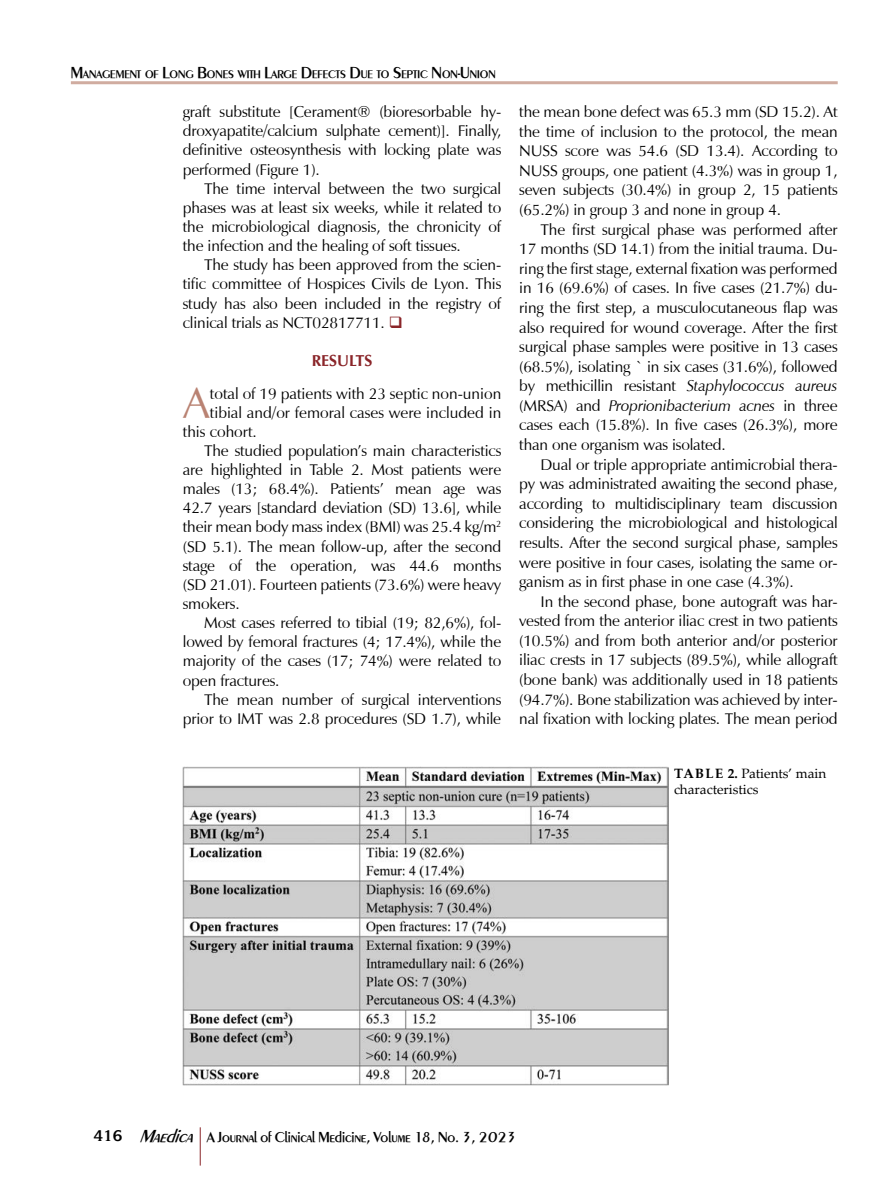
<style>
.page{position:relative;width:893px;height:1191px;background:#fff}
.page>*{position:absolute;margin:0;border:0;box-sizing:border-box;transform-origin:0 0}
.t1{font:43.35px "Z Humanist Normal";color:#b98272}
.t2{font:700 16.2px "Z Humanist";color:#8a2529}
.t3{font:15.75px/19.6px "Z Humanist Normal";letter-spacing:-.01em;color:#000;text-align:justify}
.t4{font:italic 15.75px "Z Humanist";letter-spacing:-.01em;color:#000}
.t5{font:500 15px "Peinaud";letter-spacing:-.005em;color:#000}
.t6{font:13.5px/16.2px "Palatino Linotype";color:#000}
.t7{font:500 11.55px "Peinaud";color:#000}
.s1{font-size:16.5px}
.s2{color:#8a2529}
.s3{font-family:"Z Humanist";font-style:italic}
.s4{font-family:"Z Humanist Normal";font-style:normal}
.s5{font-weight:700}
.s6{font-family:"Korina";font-weight:700}
.s7{font-style:italic;font-size:18px}
</style>
<div class="page">
<hr style="left:71px;top:81px;width:767px;height:3px;background:#d0aca0">
<hr style="left:200px;top:1127px;width:1px;height:38px;background:#8a2529">
<img style="left:183px;top:766px;width:486px;height:319px">
<p class="t7" style="left:71px;top:67px;width:426px"><span class="s1">M</span>ANAGEMENT OF <span class="s1">L</span>ONG <span class="s1">B</span>ONES WITH <span class="s1">L</span>ARGE <span class="s1">D</span>EFECTS <span class="s1">D</span>UE TO <span class="s1">S</span>EPTIC <span class="s1">N</span>ON<span class="s1">-U</span>NION</p>
<p class="t3" style="left:183px;top:102px;width:320px;line-height:19.2px">graft substitute [Cerament® (bioresorbable hy&shy;droxyapatite/calcium sulphate cement)]. Finally, definitive osteosynthesis with locking plate was performed (Figure 1).</p>
<p class="t3" style="left:183px;top:179px;width:320px;line-height:19.2px;text-indent:21px">The time interval between the two surgical phases was at least six weeks, while it related to the microbiological diagnosis, the chronicity of the infection and the healing of soft tissues.</p>
<p class="t3" style="left:183px;top:255px;width:320px;line-height:19.2px;text-indent:21px">The study has been approved from the scien&shy;tific committee of Hospices Civils de Lyon. This study has also been included in the registry of clinical trials as NCT02817711. <span class="s2">❑</span></p>
<p class="t2" style="left:312px;top:351px;width:62px">RESULTS</p>
<h1 class="t1" style="left:183px;top:377px;width:28px">A</h1>
<p class="t3" style="left:210px;top:384px;width:293px">total of 19 patients with 23 septic non-union</p>
<p class="t3" style="left:210px;top:402px;width:293px">tibial and/or femoral cases were included in</p>
<p class="t3" style="left:183px;top:422px;width:76px">this cohort.</p>
<p class="t3" style="left:204px;top:441px;width:299px">The studied population’s main characteristics</p>
<p class="t3" style="left:183px;top:460px;width:320px">are highlighted in Table 2. Most patients were</p>
<p class="t3" style="left:183px;top:479px;width:320px">males (13; 68.4%). Patients’ mean age was</p>
<p class="t3" style="left:183px;top:498px;width:320px">42.7 years [standard deviation (SD) 13.6], while</p>
<p class="t3" style="left:183px;top:517px;width:320px">their mean body mass index (BMI) was 25.4 kg/m<sup>2</sup></p>
<p class="t3" style="left:183px;top:536px;width:320px">(SD 5.1). The mean follow-up, after the second</p>
<p class="t3" style="left:183px;top:556px;width:320px">stage of the operation, was 44.6 months</p>
<p class="t3" style="left:183px;top:575px;width:320px">(SD 21.01). Fourteen patients (73.6%) were heavy</p>
<p class="t3" style="left:183px;top:594px;width:58px">smokers.</p>
<p class="t3" style="left:204px;top:613px;width:299px">Most cases referred to tibial (19; 82,6%), fol-</p>
<p class="t3" style="left:183px;top:632px;width:320px">lowed by femoral fractures (4; 17.4%), while the</p>
<p class="t3" style="left:183px;top:651px;width:320px">majority of the cases (17; 74%) were related to</p>
<p class="t3" style="left:183px;top:670px;width:98px">open fractures.</p>
<p class="t3" style="left:204px;top:690px;width:299px">The mean number of surgical interventions</p>
<p class="t3" style="left:183px;top:709px;width:320px">prior to IMT was 2.8 procedures (SD 1.7), while</p>
<p class="t3" style="left:519px;top:102px;width:320px">the mean bone defect was 65.3 mm (SD 15.2). At the time of inclusion to the protocol, the mean NUSS score was 54.6 (SD 13.4). According to NUSS groups, one patient (4.3%) was in group 1, seven subjects (30.4%) in group 2, 15 patients (65.2%) in group 3 and none in group 4.</p>
<p class="t3" style="left:519px;top:220px;width:320px;text-indent:21px">The first surgical phase was performed after 17 months (SD 14.1) from the initial trauma. Du&shy;ring the first stage, external fixation was performed in 16 (69.6%) of cases. In five cases (21.7%) du&shy;ring the first step, a musculocutaneous flap was also required for wound coverage. After the first surgical phase samples were positive in 13 cases (68.5%), isolating <span class="s3">`</span> in six cases (31.6%), followed by methicillin resistant <span class="s3">Staphylococcus aureus</span></p>
<p class="t4" style="left:519px;top:396px;width:320px"><span class="s4">(MRSA) and</span> Proprionibacterium acnes <span class="s4">in three</span></p>
<p class="t3" style="left:519px;top:415px;width:320px">cases each (15.8%). In five cases (26.3%), more than one organism was isolated.</p>
<p class="t3" style="left:519px;top:454px;width:320px;text-indent:21px">Dual or triple appropriate antimicrobial thera&shy;py was administrated awaiting the second phase, according to multidisciplinary team discussion considering the microbiological and histological results. After the second surgical phase, samples were positive in four cases, isolating the same or&shy;ganism as in first phase in one case (4.3%).</p>
<p class="t3" style="left:519px;top:592px;width:320px;text-indent:21px">In the second phase, bone autograft was har&shy;vested from the anterior iliac crest in two patients (10.5%) and from both anterior and/or posterior iliac crests in 17 subjects (89.5%), while allograft (bone bank) was additionally used in 18 patients (94.7%). Bone stabilization was achieved by inter&shy;nal fixation with locking plates. The mean period</p>
<p class="t6" style="left:674px;top:764px;width:154px"><span class="s5">TABLE 2.</span> Patients’ main characteristics</p>
<p class="t5" style="left:94px;top:1127px;width:424px"><span class="s6">416</span> <span class="s7">Maedica</span> A Journal of Clinical Medicine, Volume 18, No. 3, 2023</p>
</div>
